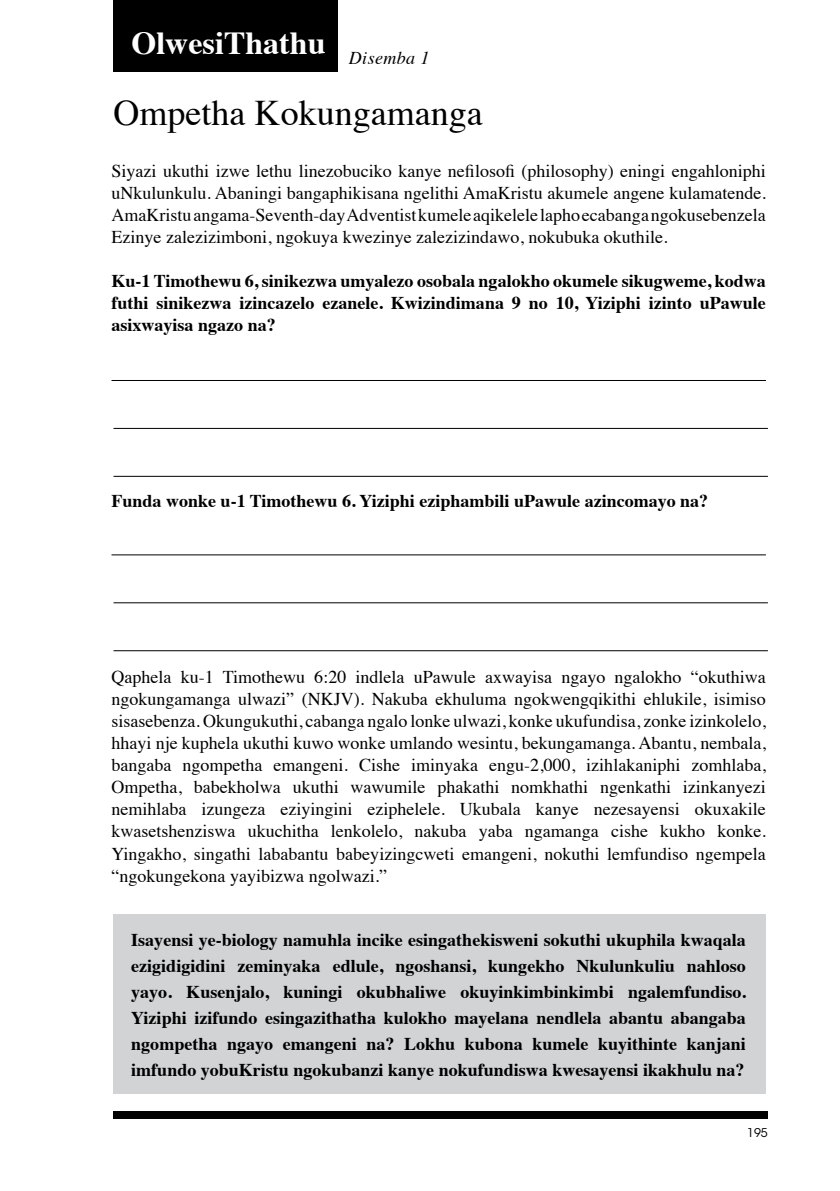
<style>
.page{position:relative;width:840px;height:1191px;background:#fff}
.page>*{position:absolute;margin:0;border:0;box-sizing:border-box;transform-origin:0 0}
.t1{font:36px "Times";color:#000}
.t2{font:700 32px "Times";color:#fff}
.t3{font:18px/22px "Times";color:#000;text-align:justify}
.t4{font:700 18px/26px "Times";color:#000;text-align:justify}
.t5{font:italic 18px "Times";letter-spacing:.02em;color:#000}
.t6{font:12px "ITC Avant Garde Std";color:#000}
</style>
<div class="page">
<div style="left:113px;top:1111px;width:654px;height:8px;background:#000"></div>
<div style="left:113px;top:914px;width:652px;height:180px;background:#d1d3d4"></div>
<div style="left:113px;top:0;width:225px;height:71px;background:#000"></div>
<hr style="left:111px;top:380px;width:654px;height:1px;background:#000">
<hr style="left:111px;top:554px;width:654px;height:1px;background:#000">
<hr style="left:113px;top:428px;width:654px;height:1px;background:#000">
<hr style="left:113px;top:602px;width:654px;height:1px;background:#000">
<hr style="left:113px;top:476px;width:654px;height:1px;background:#000">
<hr style="left:113px;top:650px;width:654px;height:1px;background:#000">
<h2 class="t2" style="left:131px;top:13px;width:195px">OlwesiThathu</h2>
<p class="t5" style="left:349px;top:42px;width:82px">Disemba 1</p>
<h1 class="t1" style="left:113px;top:80px;width:370px">Ompetha Kokungamanga</h1>
<p class="t3" style="left:111px;top:159px;width:655px">Siyazi ukuthi izwe lethu linezobuciko kanye nefilosofi (philosophy) eningi engahloniphi uNkulunkulu. Abaningi bangaphikisana ngelithi AmaKristu akumele angene kulamatende.<br>AmaKristu angama-Seventh-day Adventist kumele aqikelele lapho ecabanga ngokusebenzela Ezinye zalezizimboni, ngokuya kwezinye zalezizindawo, nokubuka okuthile.</p>
<p class="t4" style="left:111px;top:268px;width:655px;line-height:22px">Ku-1 Timothewu 6, sinikezwa umyalezo osobala ngalokho okumele sikugweme, kodwa futhi sinikezwa izincazelo ezanele. Kwizindimana 9 no 10, Yiziphi izinto uPawule asixwayisa ngazo na?</p>
<p class="t4" style="left:111px;top:486px;width:598px">Funda wonke u-1 Timothewu 6. Yiziphi eziphambili uPawule azincomayo na?</p>
<p class="t3" style="left:111px;top:665px;width:655px">Qaphela ku-1 Timothewu 6:20 indlela uPawule axwayisa ngayo ngalokho “okuthiwa ngokungamanga ulwazi” (NKJV). Nakuba ekhuluma ngokwengqikithi ehlukile, isimiso sisasebenza. Okungukuthi, cabanga ngalo lonke ulwazi, konke ukufundisa, zonke izinkolelo, hhayi nje kuphela ukuthi kuwo wonke umlando wesintu, bekungamanga. Abantu, nembala, bangaba ngompetha emangeni. Cishe iminyaka engu-2,000, izihlakaniphi zomhlaba, Ompetha, babekholwa ukuthi wawumile phakathi nomkhathi ngenkathi izinkanyezi nemihlaba izungeza eziyingini eziphelele. Ukubala kanye nezesayensi okuxakile kwasetshenziswa ukuchitha lenkolelo, nakuba yaba ngamanga cishe kukho konke.<br>Yingakho, singathi lababantu babeyizingcweti emangeni, nokuthi lemfundiso ngempela “ngokungekona yayibizwa ngolwazi.”</p>
<p class="t4" style="left:131px;top:924px;width:615px">Isayensi ye-biology namuhla incike esingathekisweni sokuthi ukuphila kwaqala ezigidigidini zeminyaka edlule, ngoshansi, kungekho Nkulunkuliu nahloso yayo. Kusenjalo, kuningi okubhaliwe okuyinkimbinkimbi ngalemfundiso.<br>Yiziphi izifundo esingazithatha kulokho mayelana nendlela abantu abangaba ngompetha ngayo emangeni na? Lokhu kubona kumele kuyithinte kanjani imfundo yobuKristu ngokubanzi kanye nokufundiswa kwesayensi ikakhulu na?</p>
<p class="t6" style="left:746px;top:1125px;width:22px">195</p>
</div>
